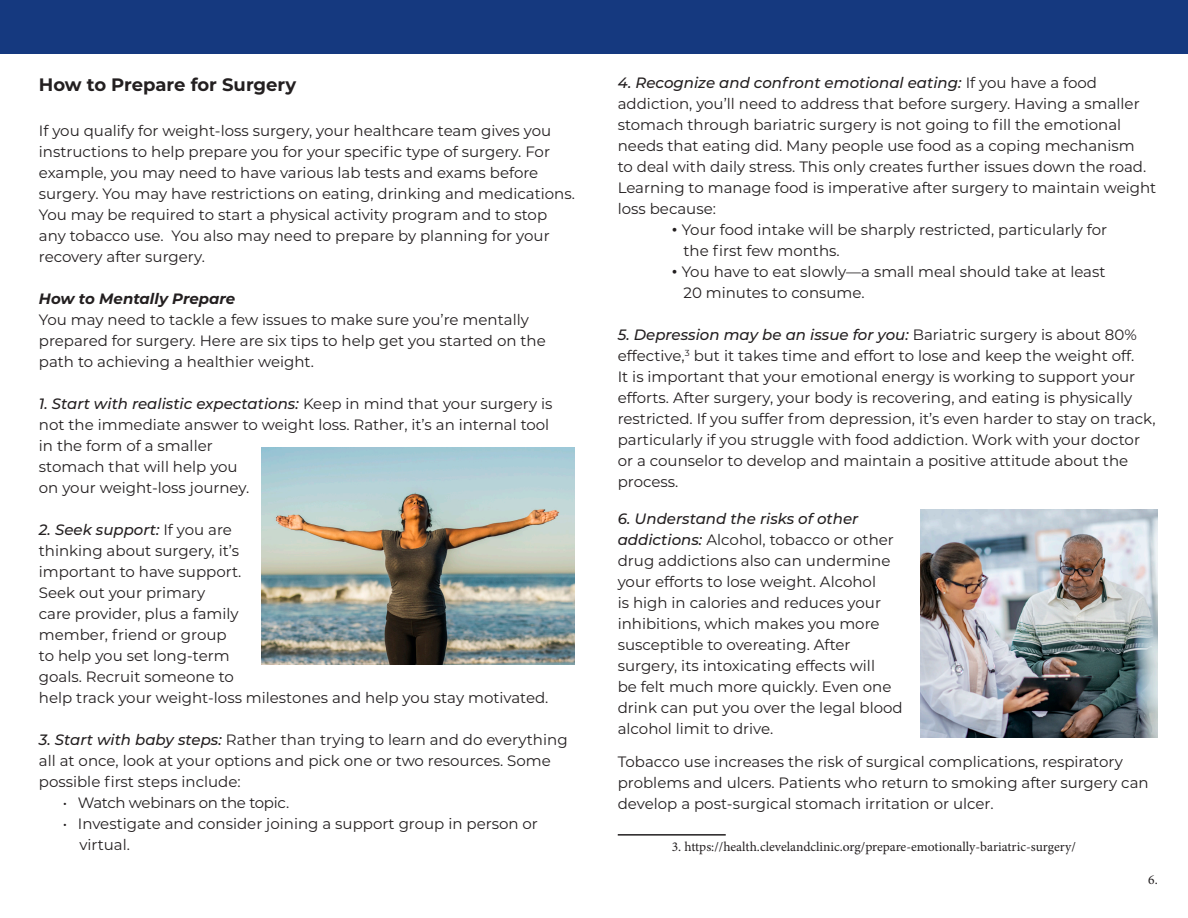
<style>
.page{position:relative;width:1188px;height:918px;background:#fff}
.page>*{position:absolute;margin:0;border:0;box-sizing:border-box;transform-origin:0 0}
.t1{font:700 18px "Montserrat";color:#231f20}
.t2{font:15px/21px "Montserrat";color:#231f20}
.t3{font:italic 500 15px "Montserrat";color:#231f20}
.t4{font:15px "Montserrat";letter-spacing:-.02em;color:#231f20}
.t5{font:italic 700 15px "Montserrat";color:#231f20}
.t6{font:13.5px "Minion Pro";color:#231f20}
.s1{font-weight:500;font-style:italic}
.s2{font-weight:400;font-style:normal}
.s3{font-weight:700}
</style>
<div class="page">
<hr style="left:618px;top:834px;width:108px;height:2px;background:#231f20">
<div style="left:0;top:0;width:1188px;height:54px;background:#15397f"></div>
<img style="left:920px;top:510px;width:238px;height:228px">
<img style="left:261px;top:447px;width:313px;height:218px">
<p class="t1" style="left:39px;top:71px;width:259px">How to Prepare for Surgery</p>
<p class="t2" style="left:39px;top:120px;width:514px">If you qualify for weight-loss surgery, your healthcare team gives you</p>
<p class="t2" style="left:39px;top:141px;width:513px">instructions to help prepare you for your specific type of surgery. For</p>
<p class="t2" style="left:39px;top:162px;width:538px">example, you may need to have various lab tests and exams before surgery. You may have restrictions on eating, drinking and medications.<br>You may be required to start a physical activity program and to stop any tobacco use. You also may need to prepare by planning for your recovery after surgery.</p>
<p class="t5" style="left:39px;top:288px;width:198px">How to Mentally Prepare</p>
<p class="t2" style="left:39px;top:309px;width:492px">You may need to tackle a few issues to make sure you’re mentally</p>
<p class="t2" style="left:39px;top:330px;width:508px">prepared for surgery. Here are six tips to help get you started on the path to achieving a healthier weight.</p>
<p class="t2" style="left:39px;top:393px;width:515px"><span class="s1">1. Start with realistic expectations:</span> Keep in mind that your surgery is not the immediate answer to weight loss. Rather, it’s an internal tool in the form of a smaller<br>stomach that will help you<br>on your weight-loss journey.</p>
<p class="t2" style="left:39px;top:519px;width:511px"><span class="s1">2. Seek support:</span> If you are<br>thinking about surgery, it’s<br>important to have support.<br>Seek out your primary<br>care provider, plus a family<br>member, friend or group<br>to help you set long-term<br>goals. Recruit someone to<br>help track your weight-loss milestones and help you stay motivated.</p>
<p class="t2" style="left:39px;top:729px;width:530px"><span class="s1">3. Start with baby steps:</span> Rather than trying to learn and do everything all at once, look at your options and pick one or two resources. Some possible first steps include:</p>
<p class="t4" style="left:63px;top:792px;width:228px">• Watch webinars on the topic.</p>
<p class="t2" style="left:79px;top:813px;width:460px;text-indent:-16px">• Investigate and consider joining a support group in person or virtual.</p>
<p class="t3" style="left:618px;top:72px;width:481px">4. Recognize and confront emotional eating: <span class="s2">If you have a food</span></p>
<p class="t2" style="left:618px;top:93px;width:540px">addiction, you’ll need to address that before surgery. Having a smaller stomach through bariatric surgery is not going to fill the emotional needs that eating did. Many people use food as a coping mechanism<br>to deal with daily stress. This only creates further issues down the road.<br>Learning to manage food is imperative after surgery to maintain weight loss because:</p>
<p class="t2" style="left:672px;top:219px;width:437px"><span class="s3">•</span> Your food intake will be sharply restricted, particularly for</p>
<p class="t2" style="left:684px;top:240px;width:158px">the first few months.</p>
<p class="t2" style="left:672px;top:261px;width:435px"><span class="s3">•</span> You have to eat slowly—a small meal should take at least</p>
<p class="t2" style="left:684px;top:282px;width:191px">20 minutes to consume.<sup>12</sup></p>
<p class="t2" style="left:618px;top:324px;width:539px"><span class="s1">5. Depression may be an issue for you:</span> Bariatric surgery is about 80% effective,<sup>3</sup> but it takes time and effort to lose and keep the weight off.<br>It is important that your emotional energy is working to support your efforts. After surgery, your body is recovering, and eating is physically restricted. If you suffer from depression, it’s even harder to stay on track, particularly if you struggle with food addiction. Work with your doctor or a counselor to develop and maintain a positive attitude about the process.</p>
<p class="t2" style="left:618px;top:508px;width:278px"><span class="s1">6. Understand the risks of other addictions:</span> Alcohol, tobacco or other drug addictions also can undermine your efforts to lose weight. Alcohol<br>is high in calories and reduces your inhibitions, which makes you more susceptible to overeating. After</p>
<p class="t2" style="left:618px;top:655px;width:286px">surgery, its intoxicating effects will<br>be felt much more quickly. Even one drink can put you over the legal blood alcohol limit to drive.</p>
<p class="t2" style="left:618px;top:751px;width:532px">Tobacco use increases the risk of surgical complications, respiratory problems and ulcers. Patients who return to smoking after surgery can develop a post-surgical stomach irritation or ulcer.</p>
<p class="t6" style="left:672px;top:838px;width:406px">3. https://health.clevelandclinic.org/prepare-emotionally-bariatric-surgery/</p>
<p class="t6" style="left:1148px;top:870px;width:11px">6.</p>
</div>
